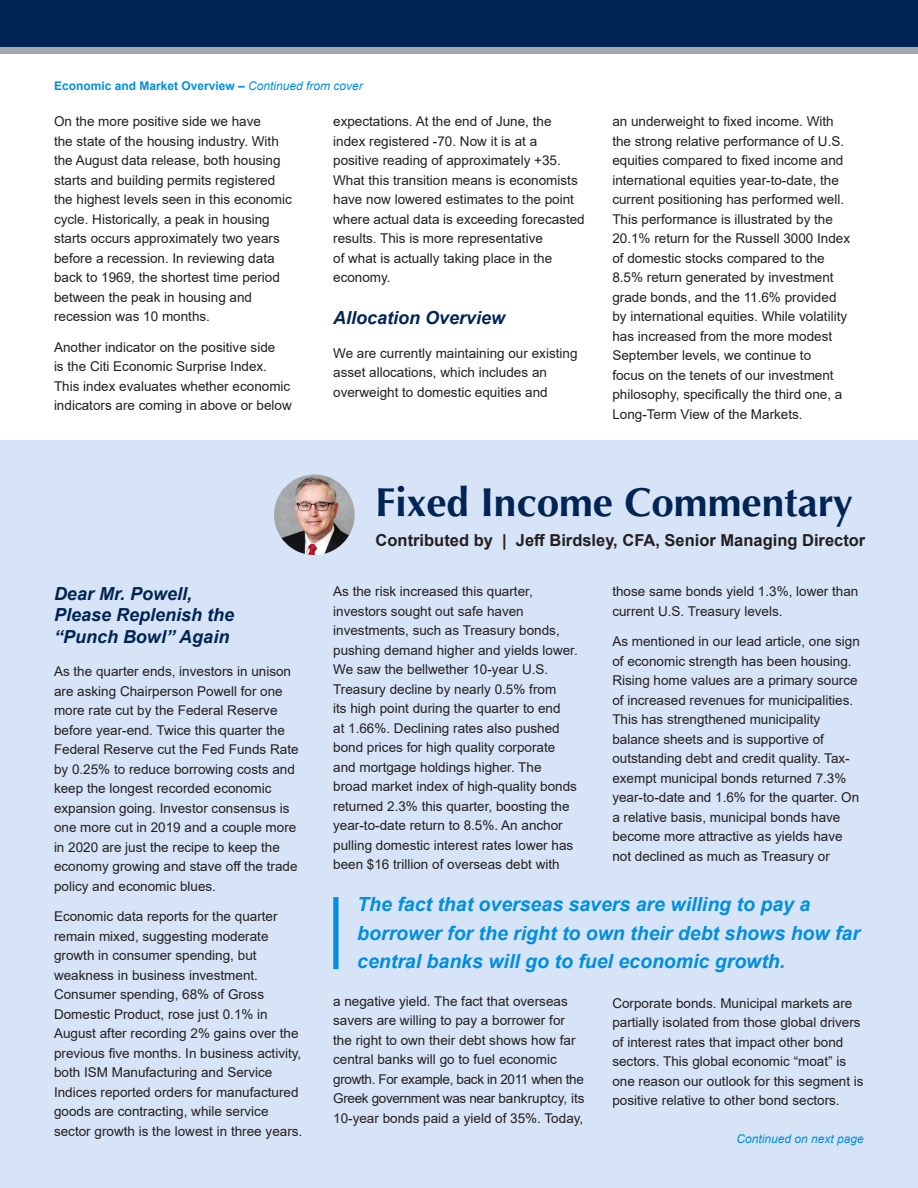
<style>
.page{position:relative;width:918px;height:1188px;background:#fff}
.page>*{position:absolute;margin:0;border:0;box-sizing:border-box;transform-origin:0 0}
.Article_Headline{font:700 40.5px "Optima LT Std";color:#002554}
.Commentary_Text{font:italic 700 19.5px/28.5px "Arial";color:#008fde}
.Subtitle{font:italic 700 18px/21.6px "Arial";color:#002554}
.Contributed_by{font:700 16.5px "Arial";color:#231f20}
.Body{font:13.5px/19.5px "Arial";color:#231f20}
.t1{font:700 12px "Arial";color:#008fde}
.Subtitle-2{font:italic 12px "Arial";color:#008fde}
.s1{font-weight:400;font-style:italic}
</style>
<div class="page">
<div style="left:0;top:441px;width:918px;height:747px;background:#d7e3f6"></div>
<div style="left:0;top:0;width:918px;height:51px;background:#002554"></div>
<div style="left:0;top:48px;width:918px;height:6px;background:#a1a9ae"></div>
<img style="left:274px;top:474px;width:81px;height:81px;border-radius:40px">
<div style="left:333px;top:897px;width:6px;height:72px;background:#008fde"></div>
<p class="t1" style="left:54px;top:77px;width:310px">Economic and Market Overview – <span class="s1">Continued from cover</span></p>
<p class="Body" style="left:54px;top:112px;width:239px">On the more positive side we have<br>the state of the housing industry. With the August data release, both housing starts and building permits registered the highest levels seen in this economic cycle. Historically, a peak in housing starts occurs approximately two years before a recession. In reviewing data back to 1969, the shortest time period between the peak in housing and recession was 10 months.</p>
<p class="Body" style="left:54px;top:337px;width:239px">Another indicator on the positive side<br>is the Citi Economic Surprise Index.<br>This index evaluates whether economic indicators are coming in above or below</p>
<p class="Body" style="left:333px;top:112px;width:253px">expectations. At the end of June, the index registered -70. Now it is at a positive reading of approximately +35.<br>What this transition means is economists have now lowered estimates to the point where actual data is exceeding forecasted results. This is more representative<br>of what is actually taking place in the economy.</p>
<p class="Subtitle" style="left:333px;top:308px;width:174px">Allocation Overview</p>
<p class="Body" style="left:333px;top:343px;width:246px">We are currently maintaining our existing asset allocations, which includes an overweight to domestic equities and</p>
<p class="Body" style="left:612px;top:112px;width:239px">an underweight to fixed income. With the strong relative performance of U.S. equities compared to fixed income and international equities year-to-date, the current positioning has performed well.<br>This performance is illustrated by the 20.1% return for the Russell 3000 Index of domestic stocks compared to the 8.5% return generated by investment grade bonds, and the 11.6% provided by international equities. While volatility has increased from the more modest September levels, we continue to<br>focus on the tenets of our investment philosophy, specifically the third one, a Long-Term View of the Markets.</p>
<p class="Subtitle" style="left:54px;top:583px;width:182px">Dear Mr. Powell,<br>Please Replenish the “Punch Bowl” Again</p>
<p class="Body" style="left:54px;top:662px;width:246px">As the quarter ends, investors in unison are asking Chairperson Powell for one more rate cut by the Federal Reserve before year-end. Twice this quarter the Federal Reserve cut the Fed Funds Rate by 0.25% to reduce borrowing costs and keep the longest recorded economic expansion going. Investor consensus is one more cut in 2019 and a couple more in 2020 are just the recipe to keep the economy growing and stave off the trade policy and economic blues.</p>
<p class="Body" style="left:54px;top:907px;width:250px">Economic data reports for the quarter remain mixed, suggesting moderate growth in consumer spending, but weakness in business investment.<br>Consumer spending, 68% of Gross Domestic Product, rose just 0.1% in August after recording 2% gains over the previous five months. In business activity, both ISM Manufacturing and Service Indices reported orders for manufactured goods are contracting, while service sector growth is the lowest in three years.</p>
<p class="Article_Headline" style="left:376px;top:478px;width:479px">Fixed Income Commentary</p>
<p class="Contributed_by" style="left:376px;top:529px;width:491px">Contributed by | Jeff Birdsley, CFA, Senior Managing Director</p>
<p class="Body" style="left:333px;top:582px;width:246px">As the risk increased this quarter, investors sought out safe haven investments, such as Treasury bonds, pushing demand higher and yields lower.<br>We saw the bellwether 10-year U.S.<br>Treasury decline by nearly 0.5% from<br>its high point during the quarter to end<br>at 1.66%. Declining rates also pushed bond prices for high quality corporate and mortgage holdings higher. The broad market index of high-quality bonds returned 2.3% this quarter, boosting the year-to-date return to 8.5%. An anchor pulling domestic interest rates lower has been $16 trillion of overseas debt with</p>
<p class="Body" style="left:612px;top:582px;width:248px">those same bonds yield 1.3%, lower than current U.S. Treasury levels.</p>
<p class="Body" style="left:612px;top:632px;width:249px">As mentioned in our lead article, one sign of economic strength has been housing.<br>Rising home values are a primary source of increased revenues for municipalities.<br>This has strengthened municipality balance sheets and is supportive of outstanding debt and credit quality. Tax&shy;exempt municipal bonds returned 7.3% year-to-date and 1.6% for the quarter. On a relative basis, municipal bonds have become more attractive as yields have not declined as much as Treasury or</p>
<p class="Commentary_Text" style="left:357px;top:891px;width:504px">The fact that overseas savers are willing to pay a borrower for the right to own their debt shows how far central banks will go to fuel economic growth.</p>
<p class="Body" style="left:333px;top:991px;width:253px">a negative yield. The fact that overseas savers are willing to pay a borrower for the right to own their debt shows how far central banks will go to fuel economic growth. For example, back in 2011 when the Greek government was near bankruptcy, its 10-year bonds paid a yield of 35%. Today,</p>
<p class="Body" style="left:612px;top:993px;width:253px">Corporate bonds. Municipal markets are partially isolated from those global drivers of interest rates that impact other bond sectors. This global economic “moat” is one reason our outlook for this segment is positive relative to other bond sectors.</p>
<p class="Subtitle-2" style="left:737px;top:1131px;width:129px">Continued on next page</p>
</div>
